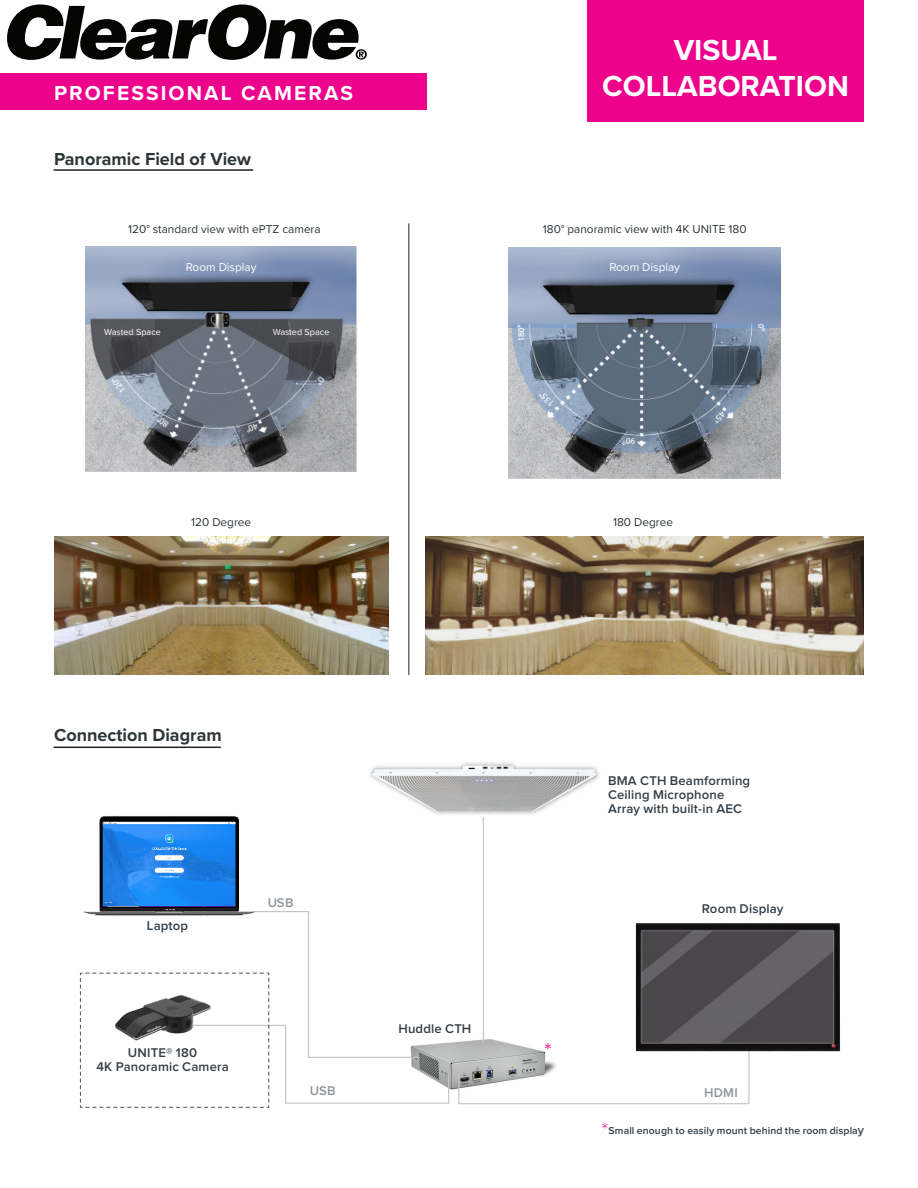
<style>
.page{position:relative;width:918px;height:1188px;background:#fff}
.page>*{position:absolute;margin:0;border:0;box-sizing:border-box;transform-origin:0 0}
.t1{font:700 30px "Proxima Nova";color:#fff}
.Quotation_12{font:500 22.05px "Proxima Nova";color:#ec3b93}
.t2{font:700 21px "Proxima Nova";letter-spacing:.1em;color:#fff}
.t3{font:700 18px "Proxima Nova";color:#2e3538}
.Quotation_12-2{font:600 13.05px "Proxima Nova";letter-spacing:.01em;color:#313e48}
.t4{font:11.85px "Proxima Nova";color:#2e3538}
.t5{font:11.85px "Proxima Nova";color:#fff}
.Quotation_12-3{font:600 10.5px "Proxima Nova";letter-spacing:.01em;color:#313e48}
.t6{font:9px "Proxima Nova";color:#fff}
.s1{font-weight:300;font-size:20.85px;color:#f39}
.s2{font-size:12.3px}
</style>
<div class="page">
<hr style="left:54px;top:169px;width:199px;height:2px;background:#231f20">
<div style="left:0;top:73px;width:427px;height:37px;background:#ed028c"></div>
<div style="left:587px;top:0;width:277px;height:122px;background:#ed028c"></div>
<svg style="left:7px;top:4px;width:360px;height:56px"></svg>
<hr style="left:54px;top:747px;width:166px;height:1px;background:#231f20">
<img style="left:426px;top:537px;width:438px;height:138px">
<hr style="left:408px;top:223px;width:1px;height:452px;background:#231f20">
<img style="left:54px;top:537px;width:334px;height:138px">
<img style="left:509px;top:248px;width:272px;height:230px">
<img style="left:85px;top:246px;width:272px;height:226px">
<img style="left:450px;top:1040px;width:53px;height:50px">
<svg style="left:458px;top:1042px;width:292px;height:63px"></svg>
<img style="left:636px;top:923px;width:204px;height:128px">
<img style="left:99px;top:816px;width:140px;height:94px">
<hr style="left:483px;top:802px;width:1px;height:241px;background:#c4c4c4">
<img style="left:370px;top:762px;width:229px;height:54px">
<svg style="left:80px;top:910px;width:370px;height:198px"></svg>
<p class="t2" style="left:54px;top:77px;width:301px">PROFESSIONAL CAMERAS</p>
<p class="t3" style="left:54px;top:145px;width:199px">Panoramic Field of View</p>
<p class="t1" style="left:674px;top:27px;width:105px">VISUAL</p>
<p class="t1" style="left:602px;top:63px;width:248px">COLLABORATION</p>
<p class="t4" style="left:128px;top:220px;width:194px">120° standard view with ePTZ camera</p>
<p class="t4" style="left:543px;top:220px;width:205px">180° panoramic view with 4K UNITE 180</p>
<p class="t5" style="left:186px;top:258px;width:72px">Room Display</p>
<p class="t5" style="left:609px;top:258px;width:72px">Room Display</p>
<p class="t6" style="left:104px;top:325px;width:58px">Wasted Space</p>
<p class="t6" style="left:273px;top:325px;width:58px">Wasted Space</p>
<p class="t4" style="left:191px;top:513px;width:61px">120 Degree</p>
<p class="t4" style="left:613px;top:513px;width:61px">180 Degree</p>
<p class="t3" style="left:54px;top:721px;width:169px">Connection Diagram</p>
<p class="Quotation_12-2" style="left:147px;top:919px;width:43px">Laptop</p>
<p class="Quotation_12-2" style="left:128px;top:1046px;width:71px">UNITE® 180</p>
<p class="Quotation_12-2" style="left:96px;top:1060px;width:134px">4K Panoramic Camera</p>
<p class="Quotation_12-2" style="left:267px;top:897px;width:28px">USB</p>
<p class="Quotation_12-2" style="left:608px;top:775px;width:144px">BMA CTH Beamforming</p>
<p class="Quotation_12-2" style="left:608px;top:789px;width:118px">Ceiling Microphone</p>
<p class="Quotation_12-2" style="left:608px;top:803px;width:136px">Array with built-in AEC</p>
<p class="Quotation_12-2" style="left:702px;top:902px;width:83px">Room Display</p>
<p class="Quotation_12-2" style="left:398px;top:1022px;width:75px">Huddle CTH</p>
<p class="Quotation_12" style="left:544px;top:1034px;width:9px">*</p>
<p class="Quotation_12-2" style="left:310px;top:1085px;width:28px">USB</p>
<p class="Quotation_12-2" style="left:704px;top:1087px;width:35px">HDMI</p>
<p class="Quotation_12-3" style="left:602px;top:1126px;width:264px"><span class="s1">*</span>Small enough to easily mount behind the room displa<span class="s2">y</span></p>
</div>
